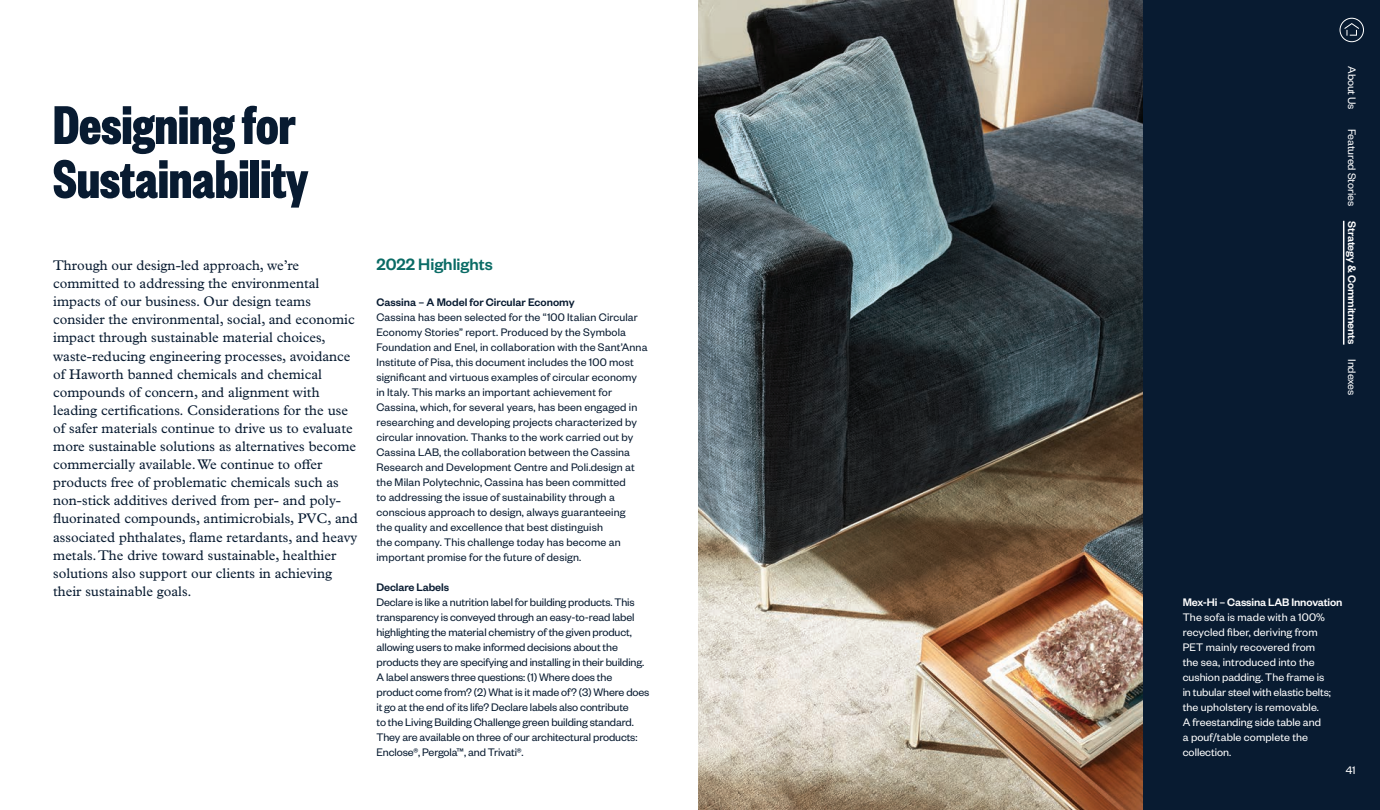
<style>
.page{position:relative;width:1380px;height:810px;background:#fff}
.page>*{position:absolute;margin:0;border:0;box-sizing:border-box;transform-origin:0 0}
.t1{font:60px/54px "Founders Grotesk Bold X Cnd";color:#081b31}
.t2{font:500 18px "Founders Grotesk";color:#0a6b65}
.t3{font:14.1px/18.1px "Plantin MT Pro";color:#081b31}
.t4{font:12px/15px "Founders Grotesk";letter-spacing:.01em;color:#081b31}
.t5{font:12px/15px "Founders Grotesk";letter-spacing:-.01em;color:#081b31}
.t6{font:12px/15px "Founders Grotesk";color:#fff}
.t7{font:500 12px "Founders Grotesk";letter-spacing:-.01em;color:#fff}
.t8{font:500 12px "Founders Grotesk";color:#081b31}
</style>
<div class="page">
<img style="left:699px;top:0;width:445px;height:810px">
<div style="left:1144px;top:0;width:236px;height:810px;background:#081b31"></div>
<hr style="left:1343px;top:221px;width:1px;height:124px;background:#fff">
<svg style="left:1340px;top:18px;width:24px;height:24px"></svg>
<h1 class="t1" style="left:53px;top:95px;width:257px">Designing for<br>Sustainability</h1>
<p class="t3" style="left:53px;top:256px;width:306px">Through our design-led approach, we’re committed to addressing the environmental impacts of our business. Our design teams consider the environmental, social, and economic impact through sustainable material choices, waste-reducing engineering processes, avoidance of Haworth banned chemicals and chemical compounds of concern, and alignment with leading certifications. Considerations for the use of safer materials continue to drive us to evaluate more sustainable solutions as alternatives become commercially available. We continue to offer products free of problematic chemicals such as non-stick additives derived from per- and poly&shy;fluorinated compounds, antimicrobials, PVC, and associated phthalates, flame retardants, and heavy metals. The drive toward sustainable, healthier solutions also support our clients in achieving their sustainable goals.</p>
<h2 class="t2" style="left:376px;top:253px;width:118px">2022 Highlights</h2>
<p class="t8" style="left:376px;top:295px;width:200px">Cassina – A Model for Circular Economy</p>
<p class="t4" style="left:376px;top:309px;width:273px">Cassina has been selected for the “100 Italian Circular Economy Stories” report. Produced by the Symbola Foundation and Enel, in collaboration with the Sant’Anna Institute of Pisa, this document includes the 100 most significant and virtuous examples of circular economy in Italy. This marks an important achievement for Cassina, which, for several years, has been engaged in researching and developing projects characterized by circular innovation. Thanks to the work carried out by Cassina LAB, the collaboration between the Cassina Research and Development Centre and Poli.design at the Milan Polytechnic, Cassina has been committed<br>to addressing the issue of sustainability through a conscious approach to design, always guaranteeing<br>the quality and excellence that best distinguish<br>the company. This challenge today has become an important promise for the future of design.</p>
<p class="t8" style="left:376px;top:580px;width:74px">Declare Labels</p>
<p class="t5" style="left:376px;top:594px;width:274px">Declare is like a nutrition label for building products. This transparency is conveyed through an easy-to-read label highlighting the material chemistry of the given product, allowing users to make informed decisions about the products they are specifying and installing in their building.<br>A label answers three questions: (1) Where does the product come from? (2) What is it made of? (3) Where does it go at the end of its life? Declare labels also contribute<br>to the Living Building Challenge green building standard.<br>They are available on three of our architectural products:<br>Enclose®, Pergola™, and Trivati®.</p>
<p class="t6" style="left:1360px;top:66px;width:45px;rotate:90deg">About Us</p>
<p class="t6" style="left:1360px;top:129px;width:79px;rotate:90deg">Featured Stories</p>
<p class="t7" style="left:1360px;top:221px;width:125px;rotate:90deg">Strategy &amp; Commitments</p>
<p class="t6" style="left:1360px;top:359px;width:38px;rotate:90deg">Indexes</p>
<p class="t7" style="left:1183px;top:595px;width:161px">Mex-Hi – Cassina LAB Innovation</p>
<p class="t6" style="left:1183px;top:609px;width:150px">The sofa is made with a 100% recycled fiber, deriving from<br>PET mainly recovered from the sea, introduced into the cushion padding. The frame is in tubular steel with elastic belts; the upholstery is removable.<br>A freestanding side table and<br>a pouf/table complete the collection.</p>
<p class="t6" style="left:1346px;top:762px;width:11px">41</p>
</div>
